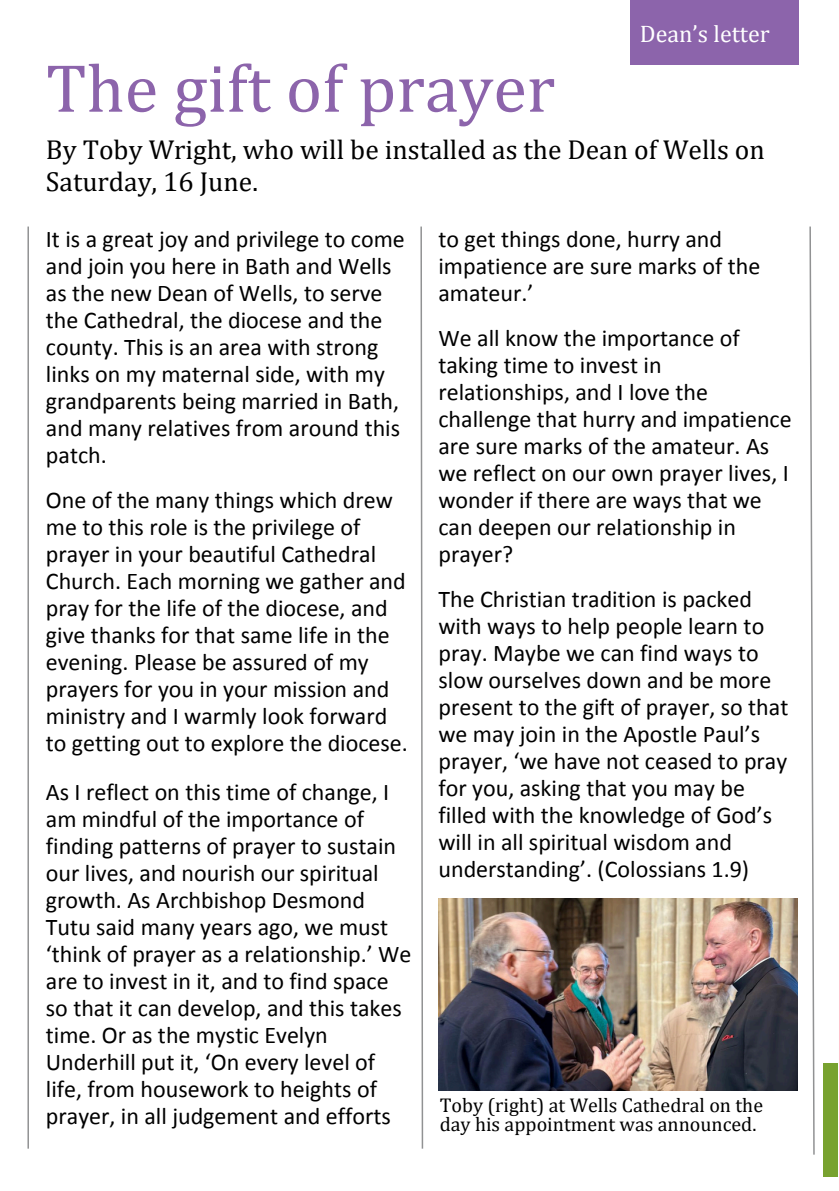
<style>
.page{position:relative;width:839px;height:1191px;background:#fff}
.page>*{position:absolute;margin:0;border:0;box-sizing:border-box;transform-origin:0 0}
.t1{font:68.8px "Cambria";color:#8c64ab}
.t2{font:27.6px/31.6px "Cambria";color:#000}
.t3{font:24px/27px "Calibri";color:#000}
.t4{font:24px "Cambria";color:#fff}
.t5{font:20px/19.6px "Cambria";color:#000}
</style>
<div class="page">
<div style="left:630px;top:0;width:169px;height:65px;background:#8c64ab"></div>
<hr style="left:27px;top:227px;width:2px;height:922px;background:#919293">
<svg style="left:420px;top:226px;width:4px;height:923px"></svg>
<svg style="left:809px;top:226px;width:6px;height:929px"></svg>
<div style="left:823px;top:1063px;width:15px;height:114px;background:#78a22f"></div>
<img style="left:438px;top:899px;width:359px;height:191px">
<p class="t4" style="left:640px;top:19px;width:131px">Dean’s letter</p>
<h3 class="t1" style="left:46px;top:46px;width:511px">The gift of prayer</h3>
<h3 class="t2" style="left:46px;top:133px;width:720px">By Toby Wright, who will be installed as the Dean of Wells on<br>Saturday, 16 June.</h3>
<h3 class="t3" style="left:46px;top:227px;width:360px">It is a great joy and privilege to come and join you here in Bath and Wells as the new Dean of Wells, to serve the Cathedral, the diocese and the county. This is an area with strong links on my maternal side, with my grandparents being married in Bath, and many relatives from around this patch.</h3>
<h3 class="t3" style="left:46px;top:488px;width:363px">One of the many things which drew me to this role is the privilege of prayer in your beautiful Cathedral Church. Each morning we gather and pray for the life of the diocese, and give thanks for that same life in the evening. Please be assured of my prayers for you in your mission and ministry and I warmly look forward to getting out to explore the diocese.</h3>
<h3 class="t3" style="left:46px;top:781px;width:367px">As I reflect on this time of change, I am mindful of the importance of finding patterns of prayer to sustain our lives, and nourish our spiritual growth. As Archbishop Desmond Tutu said many years ago, we must ‘think of prayer as a relationship.’ We are to invest in it, and to find space so that it can develop, and this takes time. Or as the mystic Evelyn Underhill put it, ‘On every level of life, from housework to heights of prayer, in all judgement and efforts</h3>
<h3 class="t3" style="left:438px;top:227px;width:323px">to get things done, hurry and impatience are sure marks of the amateur.’</h3>
<h1 class="t3" style="left:438px;top:326px;width:355px">We all know the importance of taking time to invest in relationships, and I love the challenge that hurry and impatience are sure marks of the amateur. As we reflect on our own prayer lives, I wonder if there are ways that we can deepen our relationship in prayer?</h1>
<h2 class="t3" style="left:438px;top:587px;width:351px">The Christian tradition is packed with ways to help people learn to pray. Maybe we can find ways to slow ourselves down and be more present to the gift of prayer, so that we may join in the Apostle Paul’s prayer, ‘we have not ceased to pray for you, asking that you may be filled with the knowledge of God’s will in all spiritual wisdom and understanding’. (Colossians 1.9)</h2>
<h3 class="t5" style="left:439px;top:1095px;width:325px">Toby (right) at Wells Cathedral on the day his appointment was announced.</h3>
</div>
